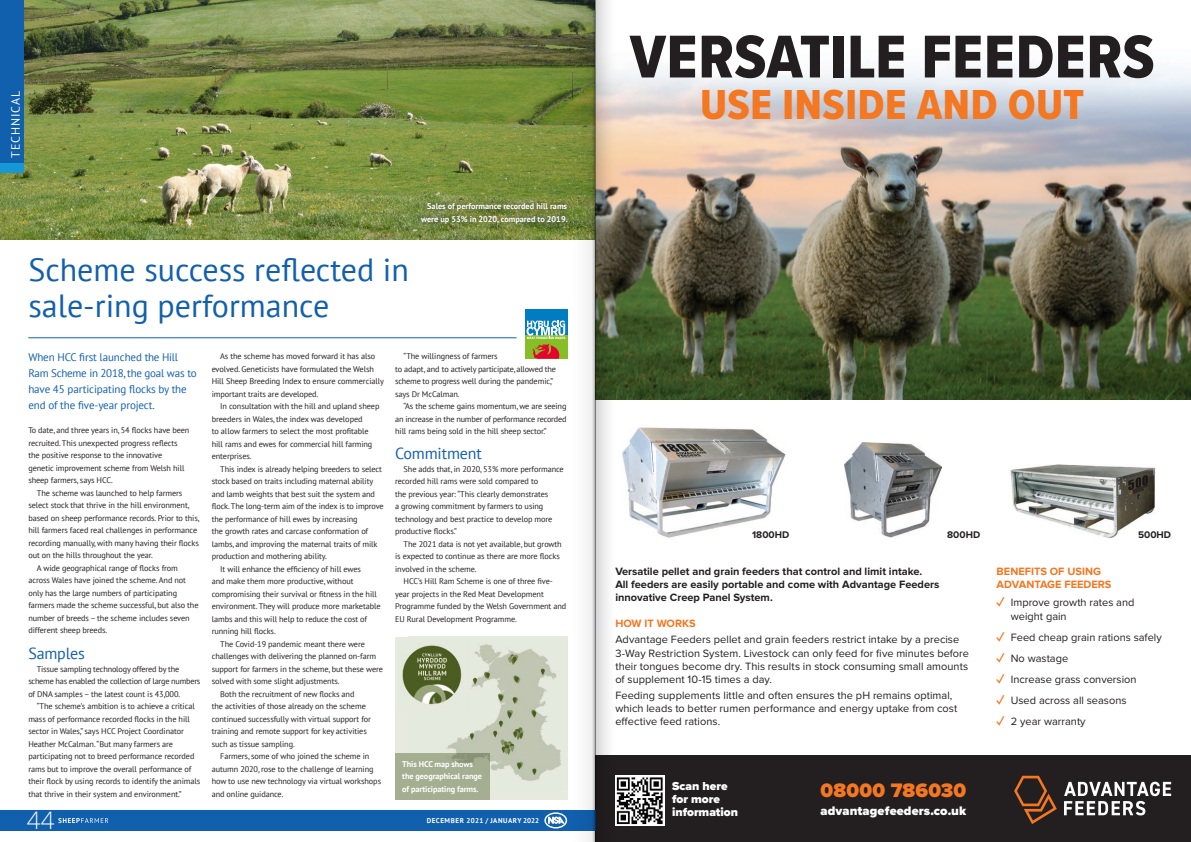
<style>
.page{position:relative;width:1191px;height:842px;background:#fff}
.page>*{position:absolute;margin:0;border:0;box-sizing:border-box;transform-origin:0 0}
.t1{font:62.6px "Proxima Nova Cond Extrabld";letter-spacing:.005em;color:#231f20}
.t2{font:43.5px "Proxima Nova Cond Extrabld";letter-spacing:.015em;color:#f47721}
.t3{font:32px/36px "PT Sans";color:#1160ae}
.t4{font:300 24.1px "Open Sans";color:#fff}
.t5{font:900 20.2px "Proxima Nova";letter-spacing:.01em;color:#f47721}
.t6{font:16px "PT Sans";letter-spacing:-.01em;color:#1160ae}
.t7{font:900 12.8px "Proxima Nova";letter-spacing:.01em;color:#fff}
.t8{font:900 12px/13px "Proxima Nova";color:#fff}
.t9{font:12px "PT Sans";letter-spacing:.08em;color:#fff}
.t10{font:11px/13.2px "Proxima Nova";color:#231f20}
.t11{font:700 11px/13.2px "Proxima Nova";color:#231f20}
.t12{font:11px/16px "PT Sans";letter-spacing:-.01em;color:#1160ae}
.t13{font:700 11px/13.2px "Proxima Nova";color:#f47721}
.t14{font:700 10px "Proxima Nova";color:#231f20}
.t15{font:8.2px/12.5px "PT Sans";letter-spacing:-.01em;color:#231f20}
.t16{font:700 8.2px/12.5px "PT Sans";letter-spacing:-.01em;color:#fff;text-align:right}
.t17{font:700 7px "PT Sans";letter-spacing:.075em;color:#fff}
.s1{font-weight:700;font-size:15px;color:#f47721}
</style>
<div class="page">
<hr style="left:28px;top:337px;width:488px;height:1px;background:#1160ae">
<img style="left:0;top:0;width:569px;height:240px">
<div style="left:395px;top:637px;width:172px;height:162px;background:#e6eadf"></div>
<img style="left:446px;top:644px;width:115px;height:146px">
<img style="left:402px;top:644px;width:68px;height:67px">
<div style="left:525px;top:309px;width:42px;height:27px;background:#007dc2"></div>
<div style="left:525px;top:336px;width:42px;height:23px;background:#87bd26"></div>
<svg style="left:526px;top:320px;width:39px;height:39px"></svg>
<div style="left:415px;top:198px;width:158px;height:31px;background:#231f20;opacity:.75"></div>
<div style="left:395px;top:753px;width:94px;height:46px;background:#a4ae91"></div>
<div style="left:595px;top:755px;width:596px;height:87px;background:#231f20"></div>
<img style="left:622px;top:65px;width:569px;height:335px">
<svg style="left:1014px;top:776px;width:42px;height:48px"></svg>
<svg style="left:1064px;top:782px;width:107px;height:33px"></svg>
<img style="left:622px;top:428px;width:163px;height:110px">
<img style="left:845px;top:443px;width:96px;height:95px">
<img style="left:1010px;top:465px;width:146px;height:73px">
<img style="left:622px;top:776px;width:42px;height:49px">
<div style="left:0;top:810px;width:595px;height:21px;background:#1160ae"></div>
<svg style="left:544px;top:812px;width:23px;height:16px"></svg>
<svg style="left:58px;top:818px;width:50px;height:5px"></svg>
<div style="left:0;top:0;width:24px;height:163px;background:#1160ae"></div>
<div style="left:0;top:163px;width:24px;height:9px;background:#1797d5"></div>
<svg style="left:569px;top:0;width:26px;height:842px"></svg>
<svg style="left:595px;top:0;width:27px;height:842px"></svg>
<h3 class="t9" style="left:8px;top:158px;width:68px;rotate:-90deg">TECHNICAL</h3>
<p class="t3" style="left:28px;top:251px;width:382px">Scheme success reflected in sale-ring performance</p>
<p class="t16" style="left:421px;top:200px;width:148px">Sales of performance recorded hill rams were up 53% in 2020, compared to 2019.</p>
<p class="t12" style="left:28px;top:349px;width:170px">When HCC first launched the Hill<br>Ram Scheme in 2018, the goal was to have 45 participating flocks by the end of the five-year project.</p>
<p class="t15" style="left:28px;top:424px;width:163px">To date, and three years in, 54 flocks have been recruited. This unexpected progress reflects the positive response to the innovative genetic improvement scheme from Welsh hill sheep farmers, says HCC.</p>
<p class="t15" style="left:28px;top:486px;width:172px;text-indent:9px">The scheme was launched to help farmers select stock that thrive in the hill environment, based on sheep performance records. Prior to this, hill farmers faced real challenges in performance recording manually, with many having their flocks out on the hills throughout the year.</p>
<p class="t15" style="left:28px;top:561px;width:172px;text-indent:9px">A wide geographical range of flocks from across Wales have joined the scheme. And not only has the large numbers of participating farmers made the scheme successful, but also the number of breeds – the scheme includes seven different sheep breeds.</p>
<p class="t6" style="left:28px;top:643px;width:58px">Samples</p>
<p class="t15" style="left:28px;top:662px;width:173px;text-indent:9px">Tissue sampling technology offered by the scheme has enabled the collection of large numbers of DNA samples – the latest count is 43,000.</p>
<p class="t15" style="left:28px;top:700px;width:173px;text-indent:9px">“The scheme’s ambition is to achieve a critical mass of performance recorded flocks in the hill sector in Wales,” says HCC Project Coordinator Heather McCalman. “But many farmers are participating not to breed performance recorded rams but to improve the overall performance of their flock by using records to identify the animals that thrive in their system and environment.”</p>
<p class="t15" style="left:212px;top:350px;width:174px;text-indent:9px">As the scheme has moved forward it has also evolved. Geneticists have formulated the Welsh Hill Sheep Breeding Index to ensure commercially important traits are developed.</p>
<p class="t15" style="left:212px;top:400px;width:169px;text-indent:9px">In consultation with the hill and upland sheep breeders in Wales, the index was developed<br>to allow farmers to select the most profitable hill rams and ewes for commercial hill farming enterprises.</p>
<p class="t15" style="left:212px;top:462px;width:173px;text-indent:9px">This index is already helping breeders to select stock based on traits including maternal ability and lamb weights that best suit the system and flock. The long-term aim of the index is to improve the performance of hill ewes by increasing<br>the growth rates and carcase conformation of lambs, and improving the maternal traits of milk production and mothering ability.</p>
<p class="t15" style="left:212px;top:562px;width:170px;text-indent:9px">It will enhance the efficiency of hill ewes<br>and make them more productive, without compromising their survival or fitness in the hill environment. They will produce more marketable lambs and this will help to reduce the cost of running hill flocks.</p>
<p class="t15" style="left:212px;top:637px;width:173px;text-indent:9px">The Covid-19 pandemic meant there were challenges with delivering the planned on-farm support for farmers in the scheme, but these were solved with some slight adjustments.</p>
<p class="t15" style="left:212px;top:687px;width:161px;text-indent:9px">Both the recruitment of new flocks and<br>the activities of those already on the scheme continued successfully with virtual support for training and remote support for key activities such as tissue sampling.</p>
<p class="t15" style="left:212px;top:750px;width:171px;text-indent:9px">Farmers, some of who joined the scheme in autumn 2020, rose to the challenge of learning how to use new technology via virtual workshops and online guidance.</p>
<p class="t15" style="left:395px;top:350px;width:162px;text-indent:9px">“The willingness of farmers<br>to adapt, and to actively participate, allowed the scheme to progress well during the pandemic,” says Dr McCalman.</p>
<p class="t15" style="left:395px;top:400px;width:173px;text-align:justify;text-indent:9px">“As the scheme gains momentum, we are seeing an increase in the number of performance recorded hill rams being sold in the hill sheep sector.”</p>
<p class="t6" style="left:395px;top:443px;width:88px">Commitment</p>
<p class="t15" style="left:395px;top:462px;width:170px;text-indent:9px">She adds that, in 2020, 53% more performance recorded hill rams were sold compared to<br>the previous year: “This clearly demonstrates<br>a growing commitment by farmers to using technology and best practice to develop more productive flocks.”</p>
<p class="t15" style="left:395px;top:537px;width:168px;text-indent:9px">The 2021 data is not yet available, but growth is expected to continue as there are more flocks involved in the scheme.</p>
<p class="t15" style="left:395px;top:575px;width:173px;text-indent:9px">HCC’s Hill Ram Scheme is one of three five&shy;year projects in the Red Meat Development Programme funded by the Welsh Government and EU Rural Development Programme.</p>
<p class="t16" style="left:402px;top:757px;width:81px;text-align:left">This HCC map shows the geographical range of participating farms.</p>
<h3 class="t4" style="left:27px;top:804px;width:29px">44</h3>
<p class="t17" style="left:427px;top:816px;width:114px">DECEMBER 2021 / JANUARY 2022</p>
<h1 class="t1" style="left:630px;top:11px;width:526px">VERSATILE FEEDERS</h1>
<h2 class="t2" style="left:700px;top:73px;width:386px">USE INSIDE AND OUT</h2>
<p class="t14" style="left:752px;top:529px;width:39px">1800HD</p>
<p class="t14" style="left:947px;top:529px;width:34px">800HD</p>
<p class="t14" style="left:1138px;top:529px;width:34px">500HD</p>
<h3 class="t11" style="left:615px;top:564px;width:325px">Versatile pellet and grain feeders that control and limit intake.<br>All feeders are easily portable and come with Advantage Feeders innovative Creep Panel System.</h3>
<h3 class="t13" style="left:615px;top:617px;width:82px">HOW IT WORKS</h3>
<p class="t10" style="left:615px;top:633px;width:355px">Advantage Feeders pellet and grain feeders restrict intake by a precise 3-Way Restriction System. Livestock can only feed for five minutes before their tongues become dry. This results in stock consuming small amounts of supplement 10-15 times a day.</p>
<h3 class="t10" style="left:615px;top:688px;width:343px">Feeding supplements little and often ensures the pH remains optimal, which leads to better rumen performance and energy uptake from cost effective feed rations.</h3>
<h3 class="t8" style="left:672px;top:779px;width:67px">Scan here for more information</h3>
<h3 class="t5" style="left:820px;top:775px;width:147px">08000 786030</h3>
<h3 class="t7" style="left:820px;top:801px;width:147px">advantagefeeders.co.uk</h3>
<h3 class="t13" style="left:996px;top:565px;width:116px">BENEFITS OF USING<br>ADVANTAGE FEEDERS</h3>
<h3 class="t10" style="left:1010px;top:596px;width:125px;text-indent:-14px"><span class="s1">✓</span> Improve growth rates and weight gain</h3>
<h3 class="t10" style="left:996px;top:630px;width:167px"><span class="s1">✓</span> Feed cheap grain rations safely</h3>
<h3 class="t10" style="left:996px;top:651px;width:73px"><span class="s1">✓</span> No wastage</h3>
<h3 class="t10" style="left:996px;top:672px;width:141px"><span class="s1">✓</span> Increase grass conversion</h3>
<h3 class="t10" style="left:996px;top:693px;width:131px"><span class="s1">✓</span> Used across all seasons</h3>
<h3 class="t10" style="left:996px;top:714px;width:90px"><span class="s1">✓</span> 2 year warranty</h3>
</div>
